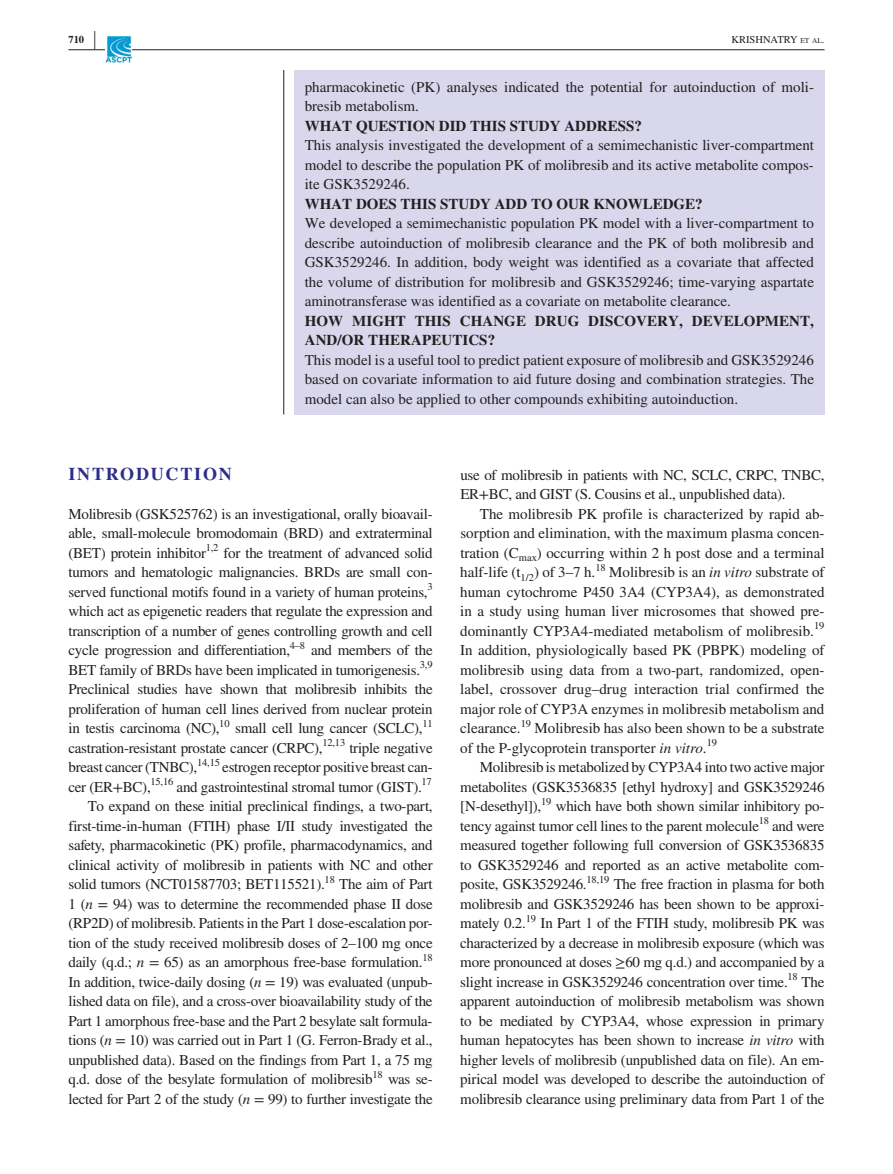
<style>
.page{position:relative;width:893px;height:1174px;background:#fff}
.page>*{position:absolute;margin:0;border:0;box-sizing:border-box;transform-origin:0 0}
.t1{font:700 25.95px "STIX";color:#231f20;scale:.36 1}
.t2{font:700 18px "STIX";letter-spacing:.1em;color:#2c2d8c}
.t3{font:15px/19.5px "STIX";letter-spacing:-.015em;color:#231f20;text-align:justify}
.t4{font:700 15px/19.5px "STIX";color:#231f20}
.t5{font:10.5px "STIX";letter-spacing:-.02em;color:#231f20}
.t6{font:10.5px "STIX";color:#231f20}
.t7{font:700 10.5px "STIX";color:#231f20}
.s1{font-size:7.35px}
.s2{font-style:italic}
</style>
<div class="page">
<hr style="left:68px;top:49px;width:756px;height:1px;background:#231f20">
<img style="left:106px;top:37px;width:25px;height:25px">
<div style="left:294px;top:70px;width:530px;height:344px;background:#d9d7eb"></div>
<hr style="left:283px;top:70px;width:1px;height:344px;background:#231f20">
<p class="t7" style="left:68px;top:33px;width:17px">710</p>
<h1 class="t1" style="left:94px;top:25px;width:7px">|</h1>
<p class="t6" style="left:732px;top:32px;width:94px">KRISHNATRY <span class="s1">et al</span>.</p>
<p class="t3" style="left:305px;top:78px;width:511px">pharmacokinetic (PK) analyses indicated the potential for autoinduction of moli&shy;bresib metabolism.</p>
<p class="t4" style="left:305px;top:116px;width:339px">WHAT QUESTION DID THIS STUDY ADDRESS?</p>
<p class="t3" style="left:305px;top:137px;width:511px">This analysis investigated the development of a semimechanistic liver-compartment model to describe the population PK of molibresib and its active metabolite compos&shy;ite GSK3529246.</p>
<p class="t4" style="left:305px;top:194px;width:399px">WHAT DOES THIS STUDY ADD TO OUR KNOWLEDGE?</p>
<p class="t3" style="left:305px;top:215px;width:511px">We developed a semimechanistic population PK model with a liver-compartment to describe autoinduction of molibresib clearance and the PK of both molibresib and GSK3529246. In addition, body weight was identified as a covariate that affected the volume of distribution for molibresib and GSK3529246; time-varying aspartate aminotransferase was identified as a covariate on metabolite clearance.</p>
<p class="t4" style="left:305px;top:311px;width:511px">HOW MIGHT THIS CHANGE DRUG DISCOVERY, DEVELOPMENT,<br>AND/OR THERAPEUTICS?</p>
<p class="t3" style="left:305px;top:351px;width:511px">This model is a useful tool to predict patient exposure of molibresib and GSK3529246 based on covariate information to aid future dosing and combination strategies. The model can also be applied to other compounds exhibiting autoinduction.</p>
<p class="t2" style="left:68px;top:463px;width:165px">INTRODUCTION</p>
<p class="t3" style="left:68px;top:505px;width:366px">Molibresib (GSK525762) is an investigational, orally bioavail&shy;able, small-molecule bromodomain (BRD) and extraterminal (BET) protein inhibitor</p>
<p class="t5" style="left:206px;top:540px;width:14px">1,2</p>
<p class="t3" style="left:68px;top:544px;width:366px;text-indent:155px">for the treatment of advanced solid tumors and hematologic malignancies. BRDs are small con&shy;served functional motifs found in a variety of human proteins,</p>
<p class="t5" style="left:427px;top:579px;width:7px">3</p>
<p class="t3" style="left:68px;top:602px;width:366px">which act as epigenetic readers that regulate the expression and transcription of a number of genes controlling growth and cell cycle progression and differentiation,</p>
<p class="t5" style="left:290px;top:638px;width:17px">4–8</p>
<p class="t3" style="left:68px;top:641px;width:366px;text-indent:243px">and members of the<br>BET family of BRDs have been implicated in tumorigenesis.</p>
<p class="t5" style="left:420px;top:657px;width:14px">3,9</p>
<p class="t3" style="left:68px;top:680px;width:366px">Preclinical studies have shown that molibresib inhibits the proliferation of human cell lines derived from nuclear protein in testis carcinoma (NC),</p>
<p class="t5" style="left:219px;top:716px;width:12px">10</p>
<p class="t3" style="left:235px;top:719px;width:189px">small cell lung cancer (SCLC),</p>
<p class="t5" style="left:422px;top:716px;width:12px">11</p>
<p class="t3" style="left:68px;top:739px;width:256px">castration-resistant prostate cancer (CRPC),</p>
<p class="t5" style="left:322px;top:735px;width:24px">12,13</p>
<p class="t3" style="left:349px;top:739px;width:85px">triple negative</p>
<p class="t3" style="left:68px;top:758px;width:130px">breast cancer (TNBC),</p>
<p class="t5" style="left:197px;top:755px;width:24px">14,15</p>
<p class="t3" style="left:222px;top:758px;width:212px">estrogen receptor positive breast can-</p>
<p class="t3" style="left:68px;top:778px;width:84px">cer (ER+BC),</p>
<p class="t5" style="left:150px;top:774px;width:24px">15,16</p>
<p class="t3" style="left:177px;top:778px;width:247px">and gastrointestinal stromal tumor (GIST).</p>
<p class="t5" style="left:422px;top:774px;width:12px">17</p>
<p class="t3" style="left:68px;top:797px;width:366px;text-indent:20px">To expand on these initial preclinical findings, a two-part, first-time-in-human (FTIH) phase I/II study investigated the safety, pharmacokinetic (PK) profile, pharmacodynamics, and clinical activity of molibresib in patients with NC and other solid tumors (NCT01587703; BET115521).</p>
<p class="t5" style="left:325px;top:872px;width:12px">18</p>
<p class="t3" style="left:68px;top:875px;width:366px;text-indent:271px">The aim of Part 1 (<span class="s2">n</span> = 94) was to determine the recommended phase II dose (RP2D) of molibresib. Patients in the Part 1 dose-escalation por&shy;tion of the study received molibresib doses of 2–100 mg once daily (q.d.; <span class="s2">n</span> = 65) as an amorphous free-base formulation.</p>
<p class="t5" style="left:422px;top:950px;width:12px">18</p>
<p class="t3" style="left:68px;top:973px;width:366px">In addition, twice-daily dosing (<span class="s2">n</span> = 19) was evaluated (unpub&shy;lished data on file), and a cross-over bioavailability study of the Part 1 amorphous free-base and the Part 2 besylate salt formula&shy;tions (<span class="s2">n</span> = 10) was carried out in Part 1 (G. Ferron-Brady et al., unpublished data). Based on the findings from Part 1, a 75 mg q.d. dose of the besylate formulation of molibresib</p>
<p class="t5" style="left:372px;top:1067px;width:12px">18</p>
<p class="t3" style="left:68px;top:1070px;width:366px;text-align:right">was se-<br>lected for Part 2 of the study (<span class="s2">n</span> = 99) to further investigate the</p>
<p class="t3" style="left:460px;top:466px;width:366px">use of molibresib in patients with NC, SCLC, CRPC, TNBC,<br>ER+BC, and GIST (S. Cousins et al., unpublished data).</p>
<p class="t3" style="left:460px;top:505px;width:366px;text-indent:20px">The molibresib PK profile is characterized by rapid ab&shy;sorption and elimination, with the maximum plasma concen&shy;tration (C<sub>max</sub>) occurring within 2 h post dose and a terminal half-life (t<sub>1/2</sub>) of 3–7 h.</p>
<p class="t5" style="left:595px;top:560px;width:12px">18</p>
<p class="t3" style="left:460px;top:563px;width:366px;text-indent:149px">Molibresib is an <span class="s2">in vitro</span> substrate of human cytochrome P450 3A4 (CYP3A4), as demonstrated in a study using human liver microsomes that showed pre&shy;dominantly CYP3A4-mediated metabolism of molibresib.</p>
<p class="t5" style="left:814px;top:618px;width:12px">19</p>
<p class="t3" style="left:460px;top:641px;width:366px">In addition, physiologically based PK (PBPK) modeling of molibresib using data from a two-part, randomized, open&shy;label, crossover drug–drug interaction trial confirmed the major role of CYP3A enzymes in molibresib metabolism and clearance.</p>
<p class="t5" style="left:521px;top:716px;width:12px">19</p>
<p class="t3" style="left:460px;top:719px;width:366px;text-indent:74px">Molibresib has also been shown to be a substrate of the P-glycoprotein transporter <span class="s2">in vitro</span>.</p>
<p class="t5" style="left:707px;top:735px;width:12px">19</p>
<p class="t3" style="left:460px;top:758px;width:366px;text-indent:20px">Molibresib is metabolized by CYP3A4 into two active major metabolites (GSK3536835 [ethyl hydroxy] and GSK3529246 [N-desethyl]),</p>
<p class="t5" style="left:541px;top:794px;width:12px">19</p>
<p class="t3" style="left:460px;top:797px;width:366px;text-indent:95px">which have both shown similar inhibitory po&shy;tency against tumor cell lines to the parent molecule</p>
<p class="t5" style="left:759px;top:813px;width:12px">18</p>
<p class="t3" style="left:460px;top:817px;width:366px;text-indent:312px">and were measured together following full conversion of GSK3536835 to GSK3529246 and reported as an active metabolite com&shy;posite, GSK3529246.</p>
<p class="t5" style="left:586px;top:872px;width:24px">18,19</p>
<p class="t3" style="left:460px;top:875px;width:366px;text-indent:153px">The free fraction in plasma for both molibresib and GSK3529246 has been shown to be approxi&shy;mately 0.2.</p>
<p class="t5" style="left:526px;top:911px;width:12px">19</p>
<p class="t3" style="left:460px;top:914px;width:366px;text-indent:80px">In Part 1 of the FTIH study, molibresib PK was characterized by a decrease in molibresib exposure (which was more pronounced at doses ≥60 mg q.d.) and accompanied by a slight increase in GSK3529246 concentration over time.</p>
<p class="t5" style="left:787px;top:969px;width:12px">18</p>
<p class="t3" style="left:460px;top:973px;width:366px;text-indent:341px">The apparent autoinduction of molibresib metabolism was shown to be mediated by CYP3A4, whose expression in primary human hepatocytes has been shown to increase <span class="s2">in vitro</span> with higher levels of molibresib (unpublished data on file). An em&shy;pirical model was developed to describe the autoinduction of molibresib clearance using preliminary data from Part 1 of the</p>
</div>
